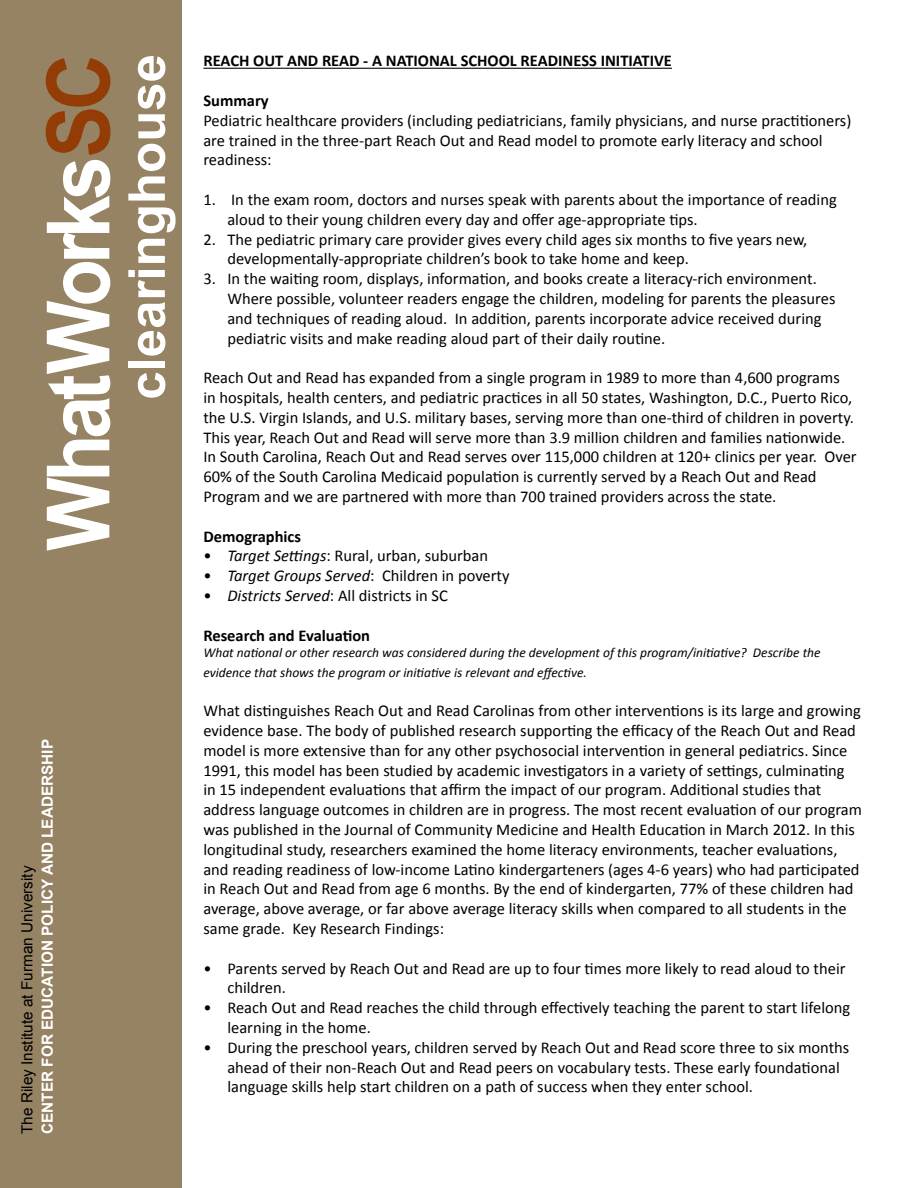
<style>
.page{position:relative;width:918px;height:1188px;background:#fff}
.page>*{position:absolute;margin:0;border:0;box-sizing:border-box;transform-origin:0 0}
.t1{font:700 87.3px "Arial";letter-spacing:-.06em;color:#fff;scale:.89 1}
.t2{font:700 51px "Arial";color:#fff}
.t3{font:16.5px/19.8px "Calibri";color:#000}
.t4{font:700 16.5px "Calibri";color:#000}
.t5{font:700 15.3px "Arial";color:#fff}
.t6{font:15.3px "Arial";color:#000}
.t7{font:italic 13.5px/19.8px "Calibri";color:#000}
.s1{color:#933c06}
.s2{font-style:italic}
</style>
<div class="page">
<div style="left:0;top:0;width:181px;height:1188px;background:#958364"></div>
<hr style="left:203px;top:68px;width:469px;height:1px;background:#000">
<h1 class="t1" style="left:20px;top:551px;width:560px;rotate:-90deg">WhatWorks<span class="s1">SC</span></h1>
<h2 class="t2" style="left:113px;top:400px;width:347px;rotate:-90deg">clearinghouse</h2>
<p class="t5" style="left:37px;top:1134px;width:396px;rotate:-90deg">CENTER FOR EDUCATION POLICY AND LEADERSHIP</p>
<p class="t6" style="left:17px;top:1134px;width:270px;rotate:-90deg">The Riley Institute at Furman University</p>
<p class="t4" style="left:203px;top:50px;width:470px">REACH OUT AND READ - A NATIONAL SCHOOL READINESS INITIATIVE</p>
<p class="t4" style="left:203px;top:90px;width:67px">Summary</p>
<p class="t3" style="left:203px;top:110px;width:650px">Pediatric healthcare providers (including pediatricians, family physicians, and nurse practitioners) are trained in the three-part Reach Out and Read model to promote early literacy and school readiness:</p>
<p class="t3" style="left:227px;top:190px;width:611px;text-indent:-24px">1. In the exam room, doctors and nurses speak with parents about the importance of reading aloud to their young children every day and offer age-appropriate tips.</p>
<p class="t3" style="left:227px;top:229px;width:581px;text-indent:-24px">2. The pediatric primary care provider gives every child ages six months to five years new, developmentally-appropriate children’s book to take home and keep.</p>
<p class="t3" style="left:227px;top:269px;width:610px;text-indent:-24px">3. In the waiting room, displays, information, and books create a literacy-rich environment.<br>Where possible, volunteer readers engage the children, modeling for parents the pleasures and techniques of reading aloud. In addition, parents incorporate advice received during pediatric visits and make reading aloud part of their daily routine.</p>
<p class="t3" style="left:203px;top:368px;width:655px">Reach Out and Read has expanded from a single program in 1989 to more than 4,600 programs<br>in hospitals, health centers, and pediatric practices in all 50 states, Washington, D.C., Puerto Rico, the U.S. Virgin Islands, and U.S. military bases, serving more than one-third of children in poverty.<br>This year, Reach Out and Read will serve more than 3.9 million children and families nationwide.<br>In South Carolina, Reach Out and Read serves over 115,000 children at 120+ clinics per year. Over 60% of the South Carolina Medicaid population is currently served by a Reach Out and Read Program and we are partnered with more than 700 trained providers across the state.</p>
<p class="t4" style="left:203px;top:526px;width:99px">Demographics</p>
<p class="t3" style="left:203px;top:546px;width:286px">• <span class="s2">Target Settings</span>: Rural, urban, suburban</p>
<p class="t3" style="left:203px;top:566px;width:308px">• <span class="s2">Target Groups Served</span>: Children in poverty</p>
<p class="t3" style="left:203px;top:586px;width:246px">• <span class="s2">Districts Served</span>: All districts in SC</p>
<p class="t4" style="left:203px;top:625px;width:168px">Research and Evaluation</p>
<p class="t7" style="left:203px;top:642px;width:619px">What national or other research was considered during the development of this program/initiative? Describe the evidence that shows the program or initiative is relevant and effective.</p>
<p class="t3" style="left:203px;top:701px;width:660px">What distinguishes Reach Out and Read Carolinas from other interventions is its large and growing evidence base. The body of published research supporting the efficacy of the Reach Out and Read model is more extensive than for any other psychosocial intervention in general pediatrics. Since 1991, this model has been studied by academic investigators in a variety of settings, culminating<br>in 15 independent evaluations that affirm the impact of our program. Additional studies that address language outcomes in children are in progress. The most recent evaluation of our program was published in the Journal of Community Medicine and Health Education in March 2012. In this longitudinal study, researchers examined the home literacy environments, teacher evaluations, and reading readiness of low-income Latino kindergarteners (ages 4-6 years) who had participated in Reach Out and Read from age 6 months. By the end of kindergarten, 77% of these children had average, above average, or far above average literacy skills when compared to all students in the same grade. Key Research Findings:</p>
<p class="t3" style="left:227px;top:958px;width:620px;text-indent:-24px">• Parents served by Reach Out and Read are up to four times more likely to read aloud to their children.</p>
<p class="t3" style="left:227px;top:998px;width:624px;text-indent:-24px">• Reach Out and Read reaches the child through effectively teaching the parent to start lifelong learning in the home.</p>
<p class="t3" style="left:227px;top:1037px;width:623px;text-indent:-24px">• During the preschool years, children served by Reach Out and Read score three to six months ahead of their non-Reach Out and Read peers on vocabulary tests. These early foundational language skills help start children on a path of success when they enter school.</p>
</div>
